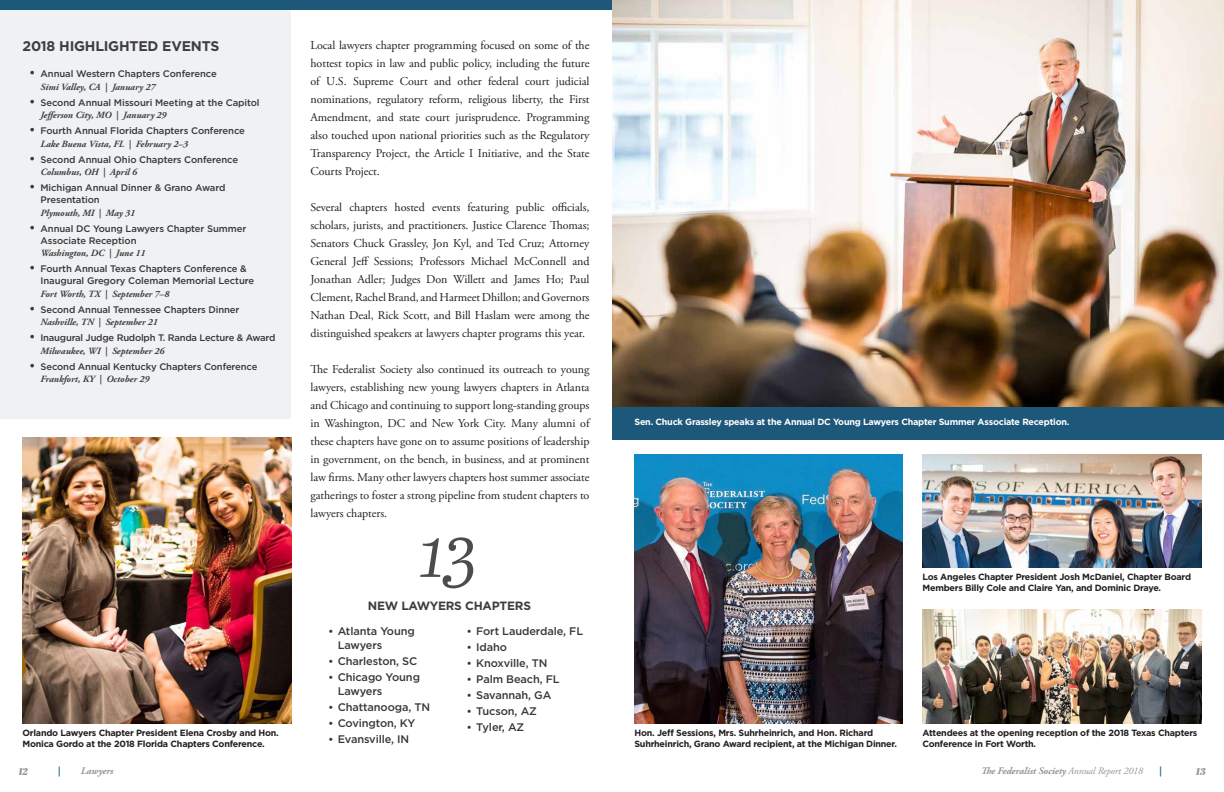
<style>
.page{position:relative;width:1224px;height:792px;background:#fff}
.page>*{position:absolute;margin:0;border:0;box-sizing:border-box;transform-origin:0 0}
.t1{font:italic 72px "Abril Text Lt";color:#4b4c4d}
.t2{font:700 14px "Gotham";letter-spacing:-.015em;color:#3e3e3f}
.t3{font:12px/18px "Adobe Garamond Pro";letter-spacing:-.005em;color:#231f20;text-align:justify}
.t4{font:700 12px "Gotham";letter-spacing:-.02em;color:#3e3e3f}
.t5{font:500 11px/14px "Gotham";letter-spacing:-.01em;color:#383839}
.t6{font:italic 700 10px "Adobe Garamond Pro";letter-spacing:-.01em;color:#939598}
.t7{font:italic 10px "Abril Fatface";color:#939598}
.t8{font:italic 700 10px "Adobe Garamond Pro";color:#1d5779}
.t9{font:500 9.5px/12px "Gotham";letter-spacing:-.01em;color:#383839}
.t10{font:italic 700 9.5px "Adobe Garamond Pro";color:#3e3e3f}
.t11{font:700 9px/11px "Gotham";letter-spacing:-.025em;color:#231f20}
.t12{font:700 9px "Gotham";letter-spacing:-.025em;color:#fff}
.s1{font-family:"Adobe Garamond Pro";font-weight:400;font-size:13px}
.s2{font-family:"Adobe Garamond Pro";font-weight:400}
.s3{font-weight:400}
</style>
<div class="page">
<div style="left:0;top:0;width:1224px;height:10px;background:#1d5779"></div>
<div style="left:0;top:10px;width:291px;height:408px;background:#f0f1f2"></div>
<div style="left:612px;top:405px;width:612px;height:35px;background:#1d5779"></div>
<img style="left:612px;top:0;width:612px;height:406px">
<img style="left:22px;top:437px;width:269px;height:287px">
<img style="left:634px;top:454px;width:269px;height:270px">
<img style="left:922px;top:454px;width:280px;height:113px">
<img style="left:922px;top:609px;width:280px;height:115px">
<p class="t2" style="left:22px;top:37px;width:198px">2018 HIGHLIGHTED EVENTS</p>
<p class="t9" style="left:30px;top:68px;width:189px"><span class="s1">•</span> Annual Western Chapters Conference</p>
<p class="t10" style="left:40px;top:81px;width:116px">Simi Valley, CA | January 27</p>
<p class="t9" style="left:30px;top:96px;width:231px"><span class="s1">•</span> Second Annual Missouri Meeting at the Capitol</p>
<p class="t10" style="left:40px;top:110px;width:128px">Jefferson City, MO | January 29</p>
<p class="t9" style="left:30px;top:125px;width:217px"><span class="s1">•</span> Fourth Annual Florida Chapters Conference</p>
<p class="t10" style="left:40px;top:138px;width:149px">Lake Buena Vista, FL | February 2–3</p>
<p class="t9" style="left:30px;top:153px;width:210px"><span class="s1">•</span> Second Annual Ohio Chapters Conference</p>
<p class="t10" style="left:40px;top:167px;width:98px">Columbus, OH | April 6</p>
<p class="t9" style="left:40px;top:182px;width:187px;text-indent:-11px"><span class="s1">•</span> Michigan Annual Dinner &amp; Grano Award<br>Presentation</p>
<p class="t10" style="left:40px;top:207px;width:96px">Plymouth, MI | May 31</p>
<p class="t9" style="left:40px;top:222px;width:207px;text-indent:-11px"><span class="s1">•</span> Annual DC Young Lawyers Chapter Summer<br>Associate Reception</p>
<p class="t10" style="left:40px;top:248px;width:106px">Washington, DC | June 11</p>
<p class="t9" style="left:40px;top:263px;width:215px;text-indent:-11px"><span class="s1">•</span> Fourth Annual Texas Chapters Conference &amp;<br>Inaugural Gregory Coleman Memorial Lecture</p>
<p class="t10" style="left:40px;top:288px;width:130px">Fort Worth, TX | September 7–8</p>
<p class="t9" style="left:30px;top:303px;width:211px"><span class="s1">•</span> Second Annual Tennessee Chapters Dinner</p>
<p class="t10" style="left:40px;top:317px;width:119px">Nashville, TN | September 21</p>
<p class="t9" style="left:30px;top:332px;width:247px"><span class="s1">•</span> Inaugural Judge Rudolph T. Randa Lecture &amp; Award</p>
<p class="t10" style="left:40px;top:345px;width:125px">Milwaukee, WI | September 26</p>
<p class="t9" style="left:30px;top:360px;width:229px"><span class="s1">•</span> Second Annual Kentucky Chapters Conference</p>
<p class="t10" style="left:40px;top:374px;width:110px">Frankfort, KY | October 29</p>
<p class="t3" style="left:310px;top:36px;width:281px">Local lawyers chapter programming focused on some of the hottest topics in law and public policy, including the future of U.S. Supreme Court and other federal court judicial nominations, regulatory reform, religious liberty, the First Amendment, and state court jurisprudence. Programming also touched upon national priorities such as the Regulatory Transparency Project, the Article I Initiative, and the State Courts Project.</p>
<p class="t3" style="left:310px;top:198px;width:281px">Several chapters hosted events featuring public officials, scholars, jurists, and practitioners. Justice Clarence Thomas; Senators Chuck Grassley, Jon Kyl, and Ted Cruz; Attorney General Jeff Sessions; Professors Michael McConnell and Jonathan Adler; Judges Don Willett and James Ho; Paul Clement, Rachel Brand, and Harmeet Dhillon; and Governors Nathan Deal, Rick Scott, and Bill Haslam were among the distinguished speakers at lawyers chapter programs this year.</p>
<p class="t3" style="left:310px;top:360px;width:281px">The Federalist Society also continued its outreach to young lawyers, establishing new young lawyers chapters in Atlanta and Chicago and continuing to support long-standing groups in Washington, DC and New York City. Many alumni of these chapters have gone on to assume positions of leadership in government, on the bench, in business, and at prominent law firms. Many other lawyers chapters host summer associate gatherings to foster a strong pipeline from student chapters to lawyers chapters.</p>
<h1 class="t1" style="left:419px;top:500px;width:64px">13</h1>
<p class="t4" style="left:368px;top:597px;width:165px">NEW LAWYERS CHAPTERS</p>
<p class="t12" style="left:634px;top:416px;width:437px">Sen. Chuck Grassley speaks at the Annual DC Young Lawyers Chapter Summer Associate Reception.</p>
<p class="t11" style="left:922px;top:571px;width:270px">Los Angeles Chapter President Josh McDaniel, Chapter Board<br>Members Billy Cole and Claire Yan, and Dominic Draye.</p>
<p class="t5" style="left:338px;top:624px;width:79px;text-indent:-9px"><span class="s2">•</span> Atlanta Young<br>Lawyers</p>
<p class="t5" style="left:329px;top:654px;width:90px"><span class="s2">•</span> Charleston, SC</p>
<p class="t5" style="left:338px;top:670px;width:84px;text-indent:-9px"><span class="s2">•</span> Chicago Young<br>Lawyers</p>
<p class="t5" style="left:329px;top:700px;width:103px"><span class="s2">•</span> Chattanooga, TN</p>
<p class="t5" style="left:329px;top:716px;width:88px"><span class="s2">•</span> Covington, KY</p>
<p class="t5" style="left:329px;top:732px;width:82px"><span class="s2">•</span> Evansville, IN</p>
<p class="t5" style="left:467px;top:624px;width:117px"><span class="s2">•</span> Fort Lauderdale, FL</p>
<p class="t5" style="left:467px;top:640px;width:41px"><span class="s2">•</span> Idaho</p>
<p class="t5" style="left:467px;top:656px;width:82px"><span class="s2">•</span> Knoxville, TN</p>
<p class="t5" style="left:467px;top:672px;width:94px"><span class="s2">•</span> Palm Beach, FL</p>
<p class="t5" style="left:467px;top:688px;width:86px"><span class="s2">•</span> Savannah, GA</p>
<p class="t5" style="left:467px;top:704px;width:71px"><span class="s2">•</span> Tucson, AZ</p>
<p class="t5" style="left:467px;top:720px;width:59px"><span class="s2">•</span> Tyler, AZ</p>
<p class="t11" style="left:22px;top:727px;width:258px">Orlando Lawyers Chapter President Elena Crosby and Hon.<br>Monica Gordo at the 2018 Florida Chapters Conference.</p>
<p class="t11" style="left:634px;top:727px;width:264px">Hon. Jeff Sessions, Mrs. Suhrheinrich, and Hon. Richard<br>Suhrheinrich, Grano Award recipient, at the Michigan Dinner.</p>
<p class="t11" style="left:922px;top:727px;width:276px">Attendees at the opening reception of the 2018 Texas Chapters<br>Conference in Fort Worth.</p>
<p class="t7" style="left:18px;top:764px;width:12px">12</p>
<p class="t8" style="left:58px;top:765px;width:4px">|</p>
<p class="t6" style="left:81px;top:765px;width:34px">Lawyers</p>
<p class="t6" style="left:981px;top:765px;width:164px">The Federalist Society <span class="s3">Annual Report 2018</span></p>
<p class="t8" style="left:1159px;top:765px;width:4px">|</p>
<p class="t7" style="left:1196px;top:764px;width:12px">13</p>
</div>
